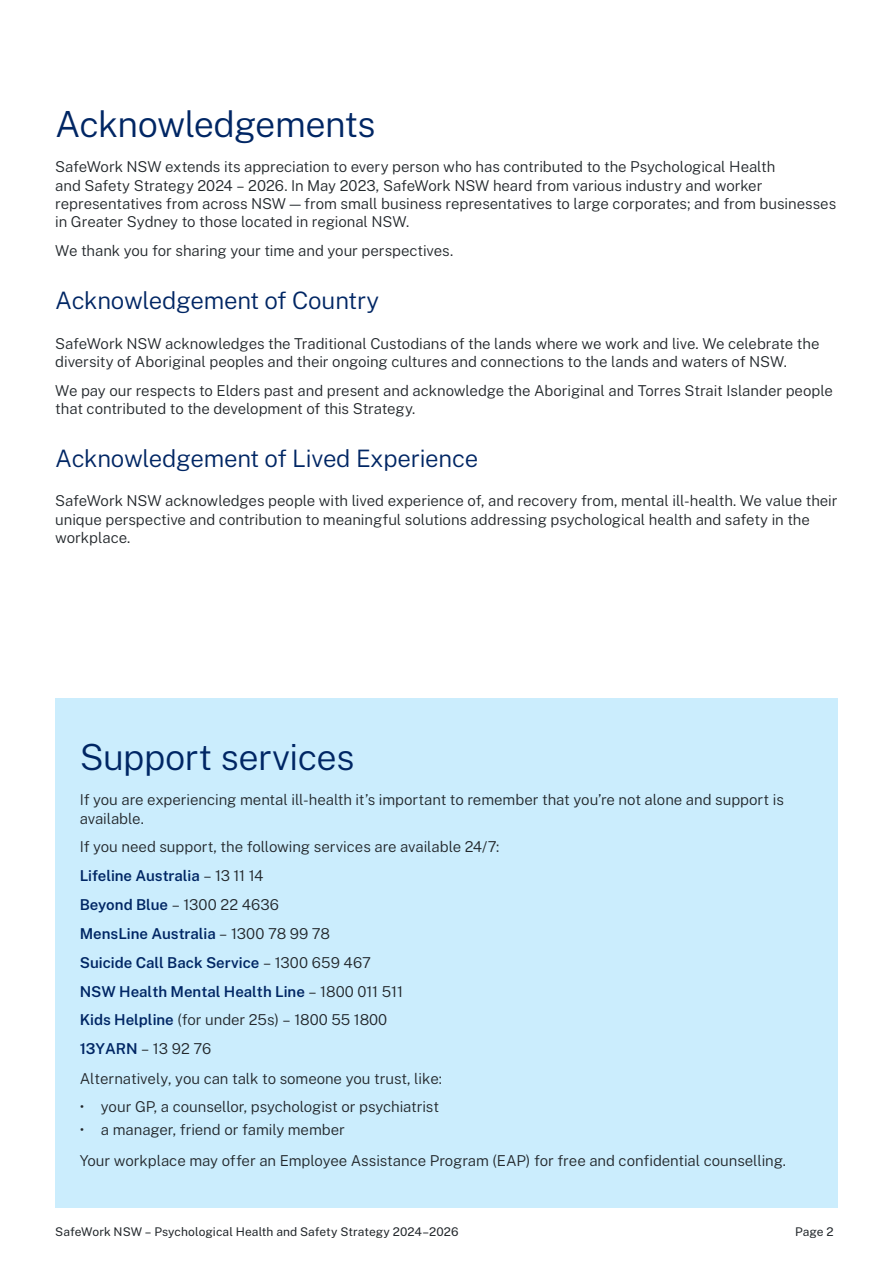
<style>
.page{position:relative;width:893px;height:1263px;background:#fff}
.page>*{position:absolute;margin:0;border:0;box-sizing:border-box;transform-origin:0 0}
.t1{font:300 36px "Public Sans";letter-spacing:-.015em;color:#002664}
.t2{font:300 24px "Public Sans";letter-spacing:-.01em;color:#002664}
.Body_Copy{font:300 15px/18.3px "Public Sans";letter-spacing:-.005em;color:#22272b}
.body_bullet{font:300 15px "Public Sans";letter-spacing:-.005em;color:#22272b}
.t3{font:12px "Public Sans";letter-spacing:.005em;color:#22272b}
.s1{font-weight:600;color:#002664}
</style>
<div class="page">
<div style="left:55px;top:698px;width:783px;height:510px;background:#cbedfd"></div>
<h2 class="t1" style="left:55px;top:98px;width:322px">Acknowledgements</h2>
<p class="Body_Copy" style="left:55px;top:157px;width:782px">SafeWork NSW extends its appreciation to every person who has contributed to the Psychological Health<br>and Safety Strategy 2024 – 2026. In May 2023, SafeWork NSW heard from various industry and worker representatives from across NSW — from small business representatives to large corporates; and from businesses in Greater Sydney to those located in regional NSW.</p>
<p class="Body_Copy" style="left:55px;top:241px;width:399px">We thank you for sharing your time and your perspectives.</p>
<h3 class="t2" style="left:55px;top:283px;width:325px">Acknowledgement of Country</h3>
<p class="Body_Copy" style="left:55px;top:333px;width:766px">SafeWork NSW acknowledges the Traditional Custodians of the lands where we work and live. We celebrate the diversity of Aboriginal peoples and their ongoing cultures and connections to the lands and waters of NSW.</p>
<p class="Body_Copy" style="left:55px;top:380px;width:779px">We pay our respects to Elders past and present and acknowledge the Aboriginal and Torres Strait Islander people that contributed to the development of this Strategy.</p>
<h3 class="t2" style="left:55px;top:441px;width:424px">Acknowledgement of Lived Experience</h3>
<p class="Body_Copy" style="left:55px;top:491px;width:784px">SafeWork NSW acknowledges people with lived experience of, and recovery from, mental ill-health. We value their unique perspective and contribution to meaningful solutions addressing psychological health and safety in the workplace.</p>
<h2 class="t1" style="left:80px;top:730px;width:276px">Support services</h2>
<p class="Body_Copy" style="left:80px;top:790px;width:706px">If you are experiencing mental ill-health it’s important to remember that you’re not alone and support is available.</p>
<p class="Body_Copy" style="left:80px;top:832px;width:421px;line-height:28.8px">If you need support, the following services are available 24/7:<br><span class="s1">Lifeline Australia</span> – 13 11 14<br><span class="s1">Beyond Blue</span> – 1300 22 4636<br><span class="s1">MensLine Australia</span> – 1300 78 99 78<br><span class="s1">Suicide Call Back Service</span> – 1300 659 467<br><span class="s1">NSW Health Mental Health Line</span> – 1800 011 511<br><span class="s1">Kids Helpline</span> (for under 25s) – 1800 55 1800<br><span class="s1">13YARN</span> – 13 92 76</p>
<p class="Body_Copy" style="left:80px;top:1068px;width:364px">Alternatively, you can talk to someone you trust, like:</p>
<p class="body_bullet" style="left:80px;top:1096px;width:361px">• your GP, a counsellor, psychologist or psychiatrist</p>
<p class="body_bullet" style="left:80px;top:1118px;width:267px">• a manager, friend or family member</p>
<p class="Body_Copy" style="left:80px;top:1150px;width:708px">Your workplace may offer an Employee Assistance Program (EAP) for free and confidential counselling.</p>
<p class="t3" style="left:55px;top:1223px;width:405px">SafeWork NSW – Psychological Health and Safety Strategy 2024–2026</p>
<p class="t3" style="left:795px;top:1223px;width:40px">Page 2</p>
</div>
